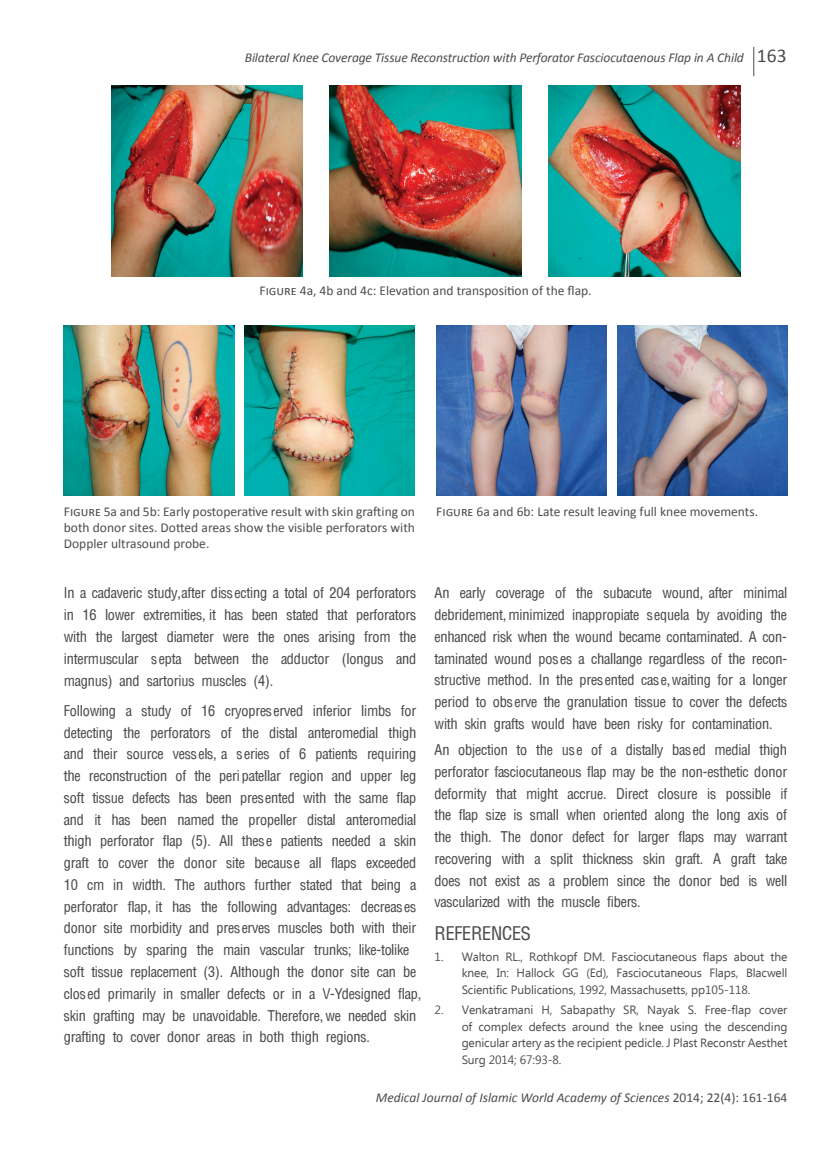
<style>
.page{position:relative;width:830px;height:1149px;background:#fff}
.page>*{position:absolute;margin:0;border:0;box-sizing:border-box;transform-origin:0 0}
.t1{font:100 condensed 21px "Helvetica";letter-spacing:-.03em;color:#4b4c4d}
.t2{font:100 condensed 16.5px/21.8px "Helvetica";letter-spacing:-.03em;color:#4b4c4d;text-align:justify}
.t3{font:13.5px/16.2px "Calibri";color:#4b4c4d;text-align:justify}
.t4{font:italic 13.5px "Calibri";letter-spacing:-.01em;color:#4b4c4d}
.t5{font:12px/16.5px "Ebrima";letter-spacing:-.01em;color:#4b4c4d;text-align:justify}
.s1{font-style:normal;font-size:19.5px}
.s2{font-style:normal}
</style>
<div class="page">
<svg style="left:753px;top:47px;width:1px;height:29px"></svg>
<img style="left:111px;top:85px;width:191px;height:191px">
<img style="left:330px;top:85px;width:191px;height:191px">
<img style="left:548px;top:85px;width:191px;height:191px">
<img style="left:64px;top:325px;width:170px;height:170px">
<img style="left:244px;top:325px;width:171px;height:170px">
<img style="left:436px;top:325px;width:170px;height:170px">
<img style="left:617px;top:325px;width:170px;height:170px">
<p class="t4" style="left:245px;top:48px;width:543px">Bilateral Knee Coverage Tissue Reconstruction with Perforator Fasciocutaenous Flap in A Child <span class="s1">163</span></p>
<p class="t3" style="left:259px;top:282px;width:333px">Figure 4a, 4b and 4c: Elevation and transposition of the flap.</p>
<p class="t3" style="left:64px;top:503px;width:352px">Figure 5a and 5b: Early postoperative result with skin grafting on both donor sites. Dotted areas show the visible perforators with Doppler ultrasound probe.</p>
<p class="t3" style="left:436px;top:503px;width:323px">Figure 6a and 6b: Late result leaving full knee movements.</p>
<p class="t2" style="left:64px;top:583px;width:354px">In a cadaveric study,after dissecting a total of 204 perforators in 16 lower extremities, it has been stated that perforators with the largest diameter were the ones arising from the intermuscular septa between the adductor (longus and magnus) and sartorius muscles (4).</p>
<p class="t2" style="left:64px;top:700px;width:359px;text-align:left">Following a study of 16 cryopreserved inferior limbs for detecting the perforators of the distal anteromedial thigh and their source vessels, a series of 6 patients requiring the reconstruction of the peripatellar region and upper leg soft tissue defects has been presented with the same flap and it has been named“the propeller distal anteromedial thigh perforator flap (5). All these patients needed a skin graft to cover the donor site because all flaps exceeded 10 cm in width. The authors further stated that being a perforator flap, it has the following advantages: decreases donor site morbidity and preserves muscles both with their functions by sparing the main vascular trunks;“like-to–like” soft tissue replacement (3). Although the donor site can be closed primarily in smaller defects or in a V-Y–designed flap, skin grafting may be unavoidable. Therefore, we needed skin grafting to cover donor areas in both thigh regions.</p>
<p class="t2" style="left:434px;top:583px;width:354px">An early coverage of the subacute wound, after minimal debridement, minimized inappropiate sequela by avoiding the enhanced risk when the wound became contaminated. A con&shy;taminated wound poses a challange regardless of the recon&shy;structive method. In the presented case, waiting for a longer period to observe the granulation tissue to cover the defects with skin grafts would have been risky for contamination.</p>
<p class="t2" style="left:434px;top:739px;width:354px">An objection to the use of a distally based medial thigh perforator fasciocutaneous flap may be the non-esthetic donor deformity that might accrue. Direct closure is possible if the flap size is small when oriented along the long axis of the thigh. The donor defect for larger flaps may warrant recovering with a split thickness skin graft. A graft take does not exist as a problem since the donor bed is well vascularized with the muscle fibers.</p>
<p class="t1" style="left:434px;top:924px;width:98px">REFERENCES</p>
<p class="t5" style="left:461px;top:948px;width:327px;text-indent:-27px">1. Walton RL., Rothkopf DM. Fasciocutaneous flaps about the knee, In: Hallock GG (Ed), Fasciocutaneous Flaps, Blacwell Scientific Publications, 1992, Massachusetts, pp105-118.</p>
<p class="t5" style="left:461px;top:1002px;width:327px;text-indent:-27px">2. Venkatramani H, Sabapathy SR, Nayak S. Free-flap cover of complex defects around the knee using the descending genicular artery as the recipient pedicle. J Plast Reconstr Aesthet Surg 2014; 67:93-8.</p>
<p class="t4" style="left:375px;top:1087px;width:413px">Medical Journal of Islamic World Academy of Sciences <span class="s2">2014; 22(4): 161-164</span></p>
</div>
